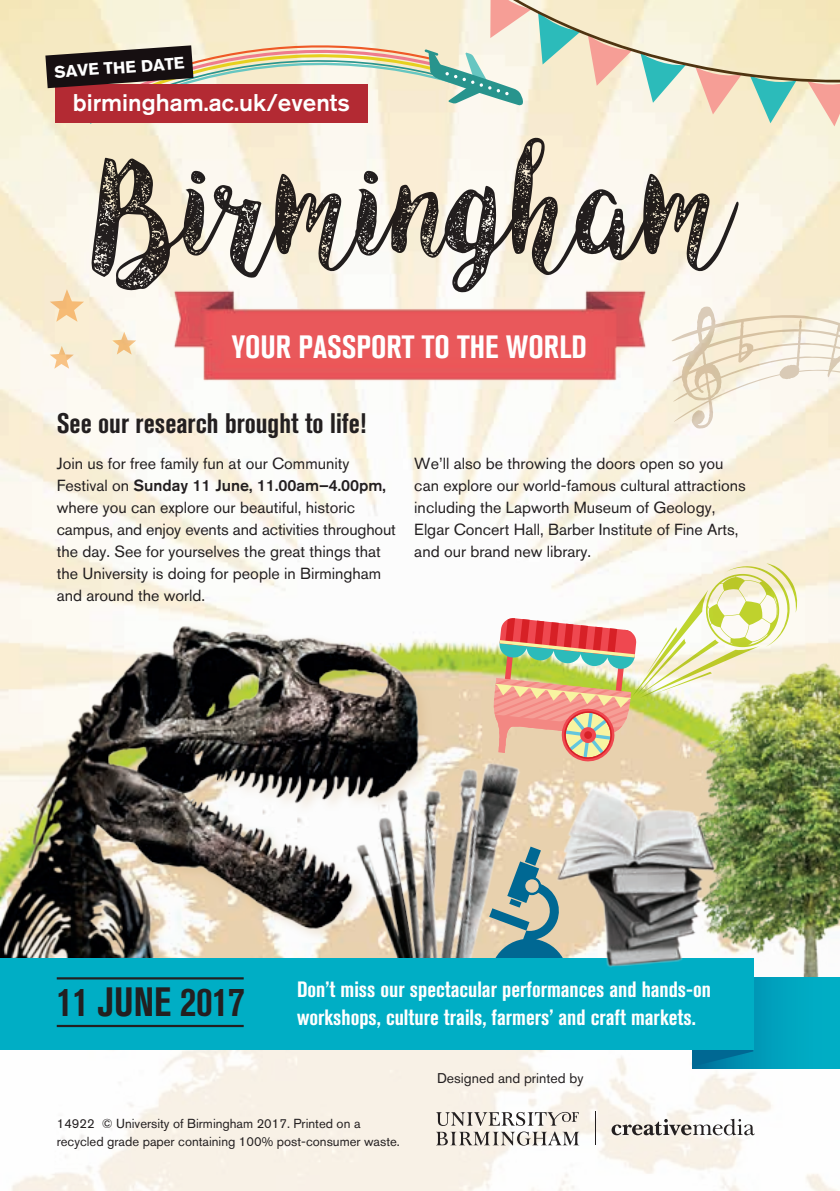
<style>
.page{position:relative;width:840px;height:1191px;background:#fff}
.page>*{position:absolute;margin:0;border:0;box-sizing:border-box;transform-origin:0 0}
.t1{font:149.6px "Angeline Vintage";color:#231f20}
.t2{font:700 condensed 40.6px "Akzidenz Grotesk BQ";color:#231f20}
.t3{font:700 condensed 32px "Akzidenz Grotesk BQ";color:#fff}
.t4{font:700 condensed 28px "Akzidenz Grotesk BQ";color:#231f20}
.t5{font:500 24px "Akzidenz Grotesk BQ";color:#fff}
.t6{font:700 condensed 22px/28px "Akzidenz Grotesk BQ";color:#fff}
.t7{font:700 16.6px "Akzidenz Grotesk BQ";color:#fff}
.t8{font:16px/22px "Akzidenz Grotesk BQ";color:#231f20}
.t9{font:14px "Akzidenz Grotesk BQ";color:#231f20}
.t10{font:13px/18px "Akzidenz Grotesk BQ";color:#231f20}
.s1{font-weight:500}
</style>
<div class="page">
<img style="left:0;top:0;width:839px;height:769px">
<svg style="left:0;top:1049px;width:839px;height:142px;fill:#f9f2e9"></svg>
<svg style="left:667px;top:403px;width:172px;height:26px"></svg>
<img style="left:40px;top:269px;width:799px;height:134px">
<svg style="left:45px;top:0;width:794px;height:126px;background:#d6c2ad"></svg>
<img style="left:282px;top:699px;width:318px;height:351px">
<svg style="left:493px;top:561px;width:162px;height:201px"></svg>
<svg style="left:50px;top:289px;width:34px;height:33px"></svg>
<svg style="left:50px;top:346px;width:24px;height:23px"></svg>
<svg style="left:112px;top:332px;width:24px;height:22px"></svg>
<hr style="left:594px;top:1111px;width:1px;height:34px;background:#231f20">
<svg style="left:435px;top:1111px;width:144px;height:34px"></svg>
<svg style="left:611px;top:1118px;width:143px;height:17px"></svg>
<img style="left:0;top:582px;width:463px;height:376px">
<svg style="left:489px;top:846px;width:38px;height:112px;background:#9baea5"></svg>
<img style="left:655px;top:547px;width:184px;height:430px">
<svg style="left:692px;top:977px;width:147px;height:91px;background:#00a5bf"></svg>
<svg style="left:692px;top:1049px;width:60px;height:17px"></svg>
<div style="left:0;top:958px;width:752px;height:91px;background:#00aec5"></div>
<hr style="left:57px;top:1025px;width:186px;height:2px;background:#231f20">
<hr style="left:57px;top:977px;width:186px;height:2px;background:#231f20">
<img style="left:527px;top:769px;width:202px;height:198px">
<p class="t7" style="left:54px;top:62px;width:132px;rotate:-4deg">SAVE THE DATE</p>
<h3 class="t5" style="left:73px;top:88px;width:278px">birmingham.ac.uk/events</h3>
<h1 class="t1" style="left:88px;top:111px;width:633px">Birmingham</h1>
<h3 class="t3" style="left:231px;top:329px;width:356px">YOUR PASSPORT TO THE WORLD</h3>
<h3 class="t4" style="left:57px;top:407px;width:311px">See our research brought to life!</h3>
<p class="t8" style="left:57px;top:452px;width:340px">Join us for free family fun at our Community Festival on <span class="s1">Sunday 11 June, 11.00am–4.00pm, </span>where you can explore our beautiful, historic campus, and enjoy events and activities throughout the day. See for yourselves the great things that the University is doing for people in Birmingham and around the world.</p>
<p class="t8" style="left:414px;top:452px;width:333px">We’ll also be throwing the doors open so you can explore our world-famous cultural attractions including the Lapworth Museum of Geology, Elgar Concert Hall, Barber Institute of Fine Arts, and our brand new library.</p>
<h2 class="t2" style="left:57px;top:979px;width:189px">11 JUNE 2017</h2>
<h3 class="t6" style="left:297px;top:975px;width:415px">Don’t miss our spectacular performances and hands-on workshops, culture trails, farmers’ and craft markets.</h3>
<p class="t9" style="left:437px;top:1069px;width:148px">Designed and printed by</p>
<p class="t10" style="left:57px;top:1114px;width:344px">14922 © University of Birmingham 2017. Printed on a recycled grade paper containing 100% post-consumer waste.</p>
</div>
